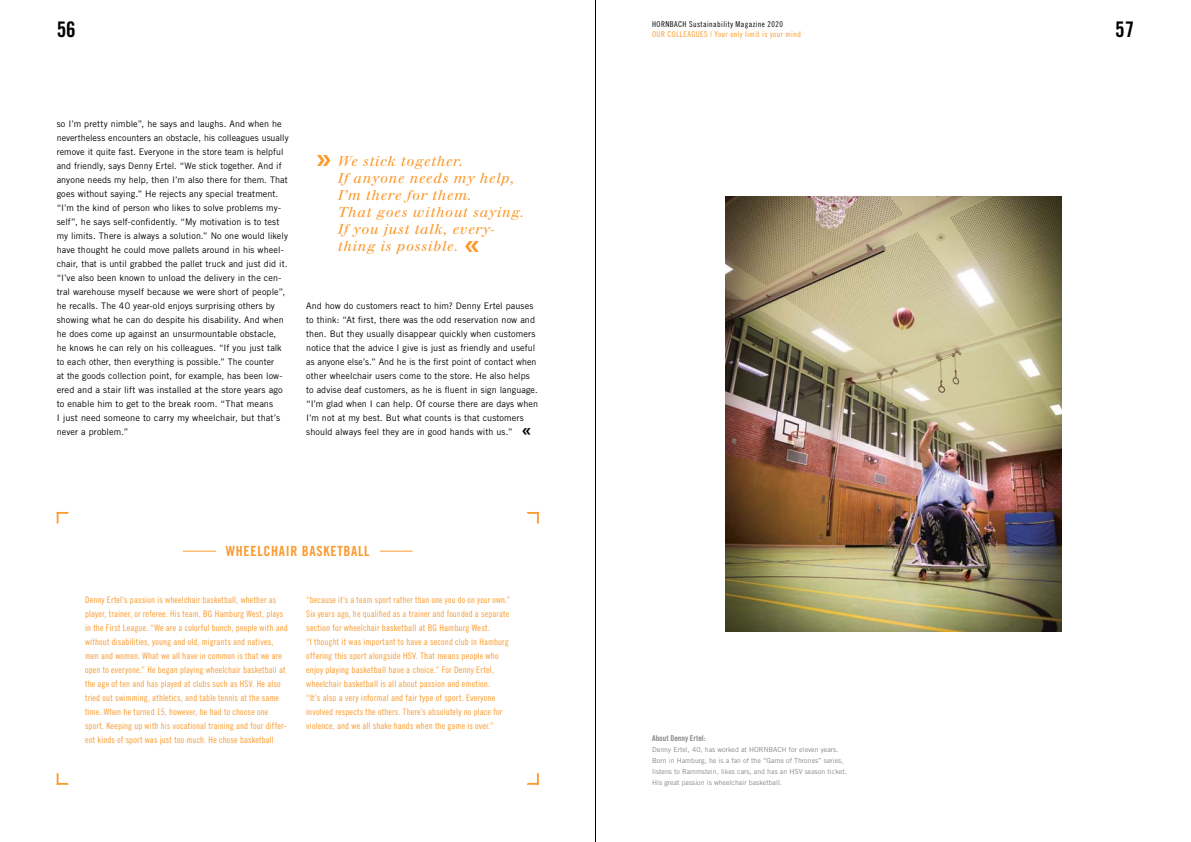
<style>
.page{position:relative;width:1191px;height:842px;background:#fff}
.page>*{position:absolute;margin:0;border:0;box-sizing:border-box;transform-origin:0 0}
.t1{font:35.5px "Trade Gothic LT Std Bd Cn 20";color:#fb9a2d}
.t2{font:21.5px "Trade Gothic LT Std Bd Cn 20";color:#000}
.t3{font:italic 14px/17px "Walbaum";letter-spacing:.05em;color:#fb9a2d}
.t4{font:14px "Trade Gothic LT Std Bd Cn 20";letter-spacing:.05em;color:#fb9a2d}
.t5{font:9px/14px "Trade Gothic LT Std";letter-spacing:.01em;color:#000}
.t6{font:9px/14px "Trade Gothic LT Std Cn 18";letter-spacing:.015em;color:#fb9a2d}
.t7{font:8px "Trade Gothic LT Std Cn 18";letter-spacing:.05em;color:#fb9a2d}
.t8{font:8px "Trade Gothic LT Std Cn 18";letter-spacing:.05em;color:#000}
.t9{font:8px "Trade Gothic LT Std Bd Cn 20";color:#898785}
.t10{font:7px/11px "Trade Gothic LT Std";color:#898785}
</style>
<div class="page">
<svg style="left:526px;top:773px;width:13px;height:12px"></svg>
<hr style="left:183px;top:551px;width:229px;height:1px;background:#fb9a2d">
<div style="left:216px;top:546px;width:163px;height:10px;background:#fff"></div>
<svg style="left:57px;top:512px;width:12px;height:12px"></svg>
<svg style="left:526px;top:512px;width:13px;height:12px"></svg>
<svg style="left:57px;top:773px;width:12px;height:12px"></svg>
<img style="left:725px;top:197px;width:336px;height:434px">
<hr style="left:595px;top:0;width:1px;height:842px;background:#000">
<h2 class="t2" style="left:57px;top:16px;width:21px">56</h2>
<h2 class="t2" style="left:1115px;top:16px;width:21px">57</h2>
<p class="t8" style="left:652px;top:19px;width:132px">HORNBACH Sustainability Magazine 2020</p>
<p class="t7" style="left:652px;top:29px;width:150px">OUR COLLEAGUES | Your only limit is your mind</p>
<p class="t5" style="left:57px;top:117px;width:233px">so I’m pretty nimble”, he says and laughs. And when he nevertheless encounters an obstacle, his colleagues usually remove it quite fast. Everyone in the store team is helpful and friendly, says Denny Ertel. “We stick together. And if anyone needs my help, then I’m also there for them. That goes without saying.” He rejects any special treatment. “I’m the kind of person who likes to solve problems my&shy;self”, he says self-confidently. “My motivation is to test my limits. There is always a solution.” No one would likely have thought he could move pallets around in his wheel&shy;chair, that is until grabbed the pallet truck and just did it. “I’ve also been known to unload the delivery in the cen&shy;tral warehouse myself because we were short of people”, he recalls. The 40 year-old enjoys surprising others by showing what he can do despite his disability. And when he does come up against an unsurmountable obstacle,<br>he knows he can rely on his colleagues. “If you just talk to each other, then everything is possible.” The counter<br>at the goods collection point, for example, has been low&shy;ered and a stair lift was installed at the store years ago to enable him to get to the break room. “That means<br>I just need someone to carry my wheelchair, but that’s never a problem.”</p>
<h1 class="t1" style="left:315px;top:136px;width:19px">»</h1>
<h3 class="t3" style="left:338px;top:152px;width:188px">We stick together.<br>If anyone needs my help,<br>I’m there for them.<br>That goes without saying.<br>If you just talk, every&shy;thing is possible.</h3>
<p class="t5" style="left:306px;top:299px;width:233px">And how do customers react to him? Denny Ertel pauses to think: “At first, there was the odd reservation now and then. But they usually disappear quickly when customers notice that the advice I give is just as friendly and useful as anyone else’s.” And he is the first point of contact when other wheelchair users come to the store. He also helps to advise deaf customers, as he is fluent in sign language. “I’m glad when I can help. Of course there are days when I’m not at my best. But what counts is that customers should always feel they are in good hands with us.”</p>
<h3 class="t4" style="left:226px;top:543px;width:145px">WHEELCHAIR BASKETBALL</h3>
<p class="t6" style="left:85px;top:593px;width:204px">Denny Ertel’s passion is wheelchair basketball, whether as player, trainer, or referee. His team, BG Hamburg West, plays in the First League. “We are a colorful bunch, people with and without disabilities, young and old, migrants and natives, men and women. What we all have in common is that we are open to everyone.” He began playing wheelchair basketball at the age of ten and has played at clubs such as HSV. He also tried out swimming, athletics, and table tennis at the same time. When he turned 15, however, he had to choose one sport. Keeping up with his vocational training and four differ&shy;ent kinds of sport was just too much. He chose basketball</p>
<p class="t6" style="left:306px;top:593px;width:206px">“because it’s a team sport rather than one you do on your own.” Six years ago, he qualified as a trainer and founded a separate section for wheelchair basketball at BG Hamburg West.<br>“I thought it was important to have a second club in Hamburg offering this sport alongside HSV. That means people who enjoy playing basketball have a choice.” For Denny Ertel, wheelchair basketball is all about passion and emotion.<br>“It’s also a very informal and fair type of sport. Everyone involved respects the others. There’s absolutely no place for violence, and we all shake hands when the game is over.”</p>
<p class="t9" style="left:652px;top:733px;width:55px">About Denny Ertel:</p>
<p class="t10" style="left:652px;top:744px;width:196px">Denny Ertel, 40, has worked at HORNBACH for eleven years.<br>Born in Hamburg, he is a fan of the “Game of Thrones” series, listens to Rammstein, likes cars, and has an HSV season ticket.<br>His great passion is wheelchair basketball.</p>
</div>
